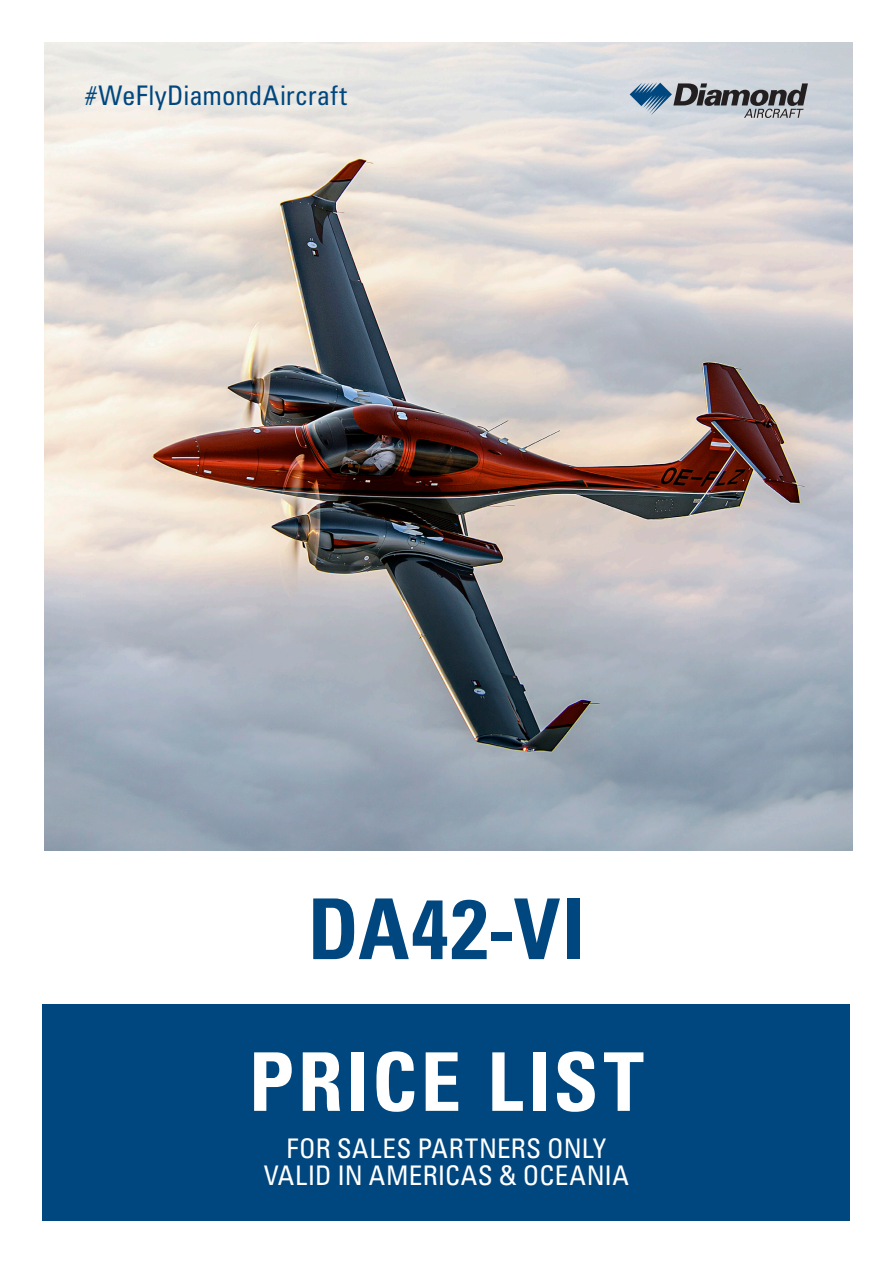
<style>
.page{position:relative;width:893px;height:1263px;background:#fff}
.page>*{position:absolute;margin:0;border:0;box-sizing:border-box;transform-origin:0 0}
.t1{font:700 condensed 84px "Univers LT Std";letter-spacing:.02em;color:#00477f}
.t2{font:700 condensed 81px "Univers LT Std";letter-spacing:.045em;color:#fff}
.t3{font:condensed 27px/27px "Univers LT Std";letter-spacing:.015em;color:#fff;text-align:center}
.t4{font:condensed 27px "Univers LT Std";color:#00477f}
</style>
<div class="page">
<div style="left:43px;top:1003px;width:807px;height:217px;background:#00477f"></div>
<img style="left:45px;top:43px;width:808px;height:807px">
<svg style="left:630px;top:82px;width:178px;height:36px;background:#8e97a1"></svg>
<p class="t4" style="left:85px;top:78px;width:263px">#WeFlyDiamondAircraft</p>
<p class="t1" style="left:308px;top:878px;width:279px">DA42-VI</p>
<p class="t2" style="left:249px;top:1032px;width:397px">PRICE LIST</p>
<p class="t3" style="left:264px;top:1134px;width:367px">FOR SALES PARTNERS ONLY<br>VALID IN AMERICAS &amp; OCEANIA</p>
</div>
